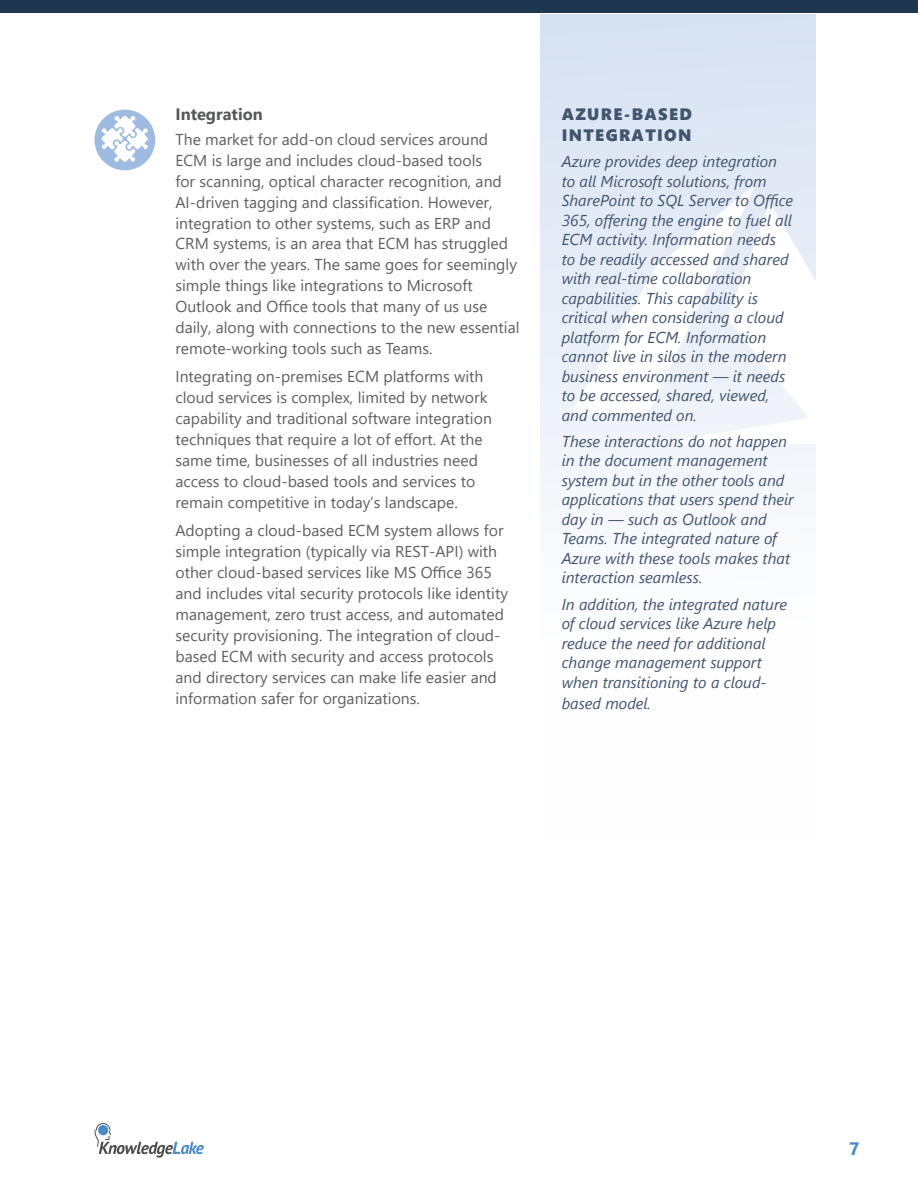
<style>
.page{position:relative;width:918px;height:1188px;background:#fff}
.page>*{position:absolute;margin:0;border:0;box-sizing:border-box;transform-origin:0 0}
.t1{font:700 18px "Segoe UI";color:#468ac9}
.t2{font:16.5px/21px "Segoe UI Black";letter-spacing:.08em;color:#41556f}
.t3{font:700 16.5px "Segoe UI";color:#57585a}
.t4{font:15.75px/21px "Segoe UI";color:#605e5e}
.t5{font:italic 15.75px/19.5px "Segoe UI";color:#41556f}
</style>
<div class="page">
<div style="left:0;top:0;width:918px;height:13px;background:#1e364f"></div>
<svg style="left:94px;top:1123px;width:110px;height:35px"></svg>
<div style="left:94px;top:110px;width:61px;height:60px;background:#a0bbe1;border-radius:50%"></div>
<svg style="left:101px;top:115px;width:47px;height:47px"></svg>
<div style="left:540px;top:14px;width:276px;height:830px;background:linear-gradient(to bottom,#d8e3f2,#fff)"></div>
<svg style="left:571px;top:184px;width:185px;height:231px"></svg>
<svg style="left:654px;top:202px;width:162px;height:242px"></svg>
<p class="t3" style="left:176px;top:99px;width:89px">Integration</p>
<p class="t4" style="left:176px;top:127px;width:346px">The market for add-on cloud services around ECM is large and includes cloud-based tools<br>for scanning, optical character recognition, and AI-driven tagging and classification. However, integration to other systems, such as ERP and CRM systems, is an area that ECM has struggled with over the years. The same goes for seemingly simple things like integrations to Microsoft Outlook and Office tools that many of us use daily, along with connections to the new essential remote-working tools such as Teams.</p>
<p class="t4" style="left:176px;top:365px;width:318px">Integrating on-premises ECM platforms with cloud services is complex, limited by network capability and traditional software integration techniques that require a lot of effort. At the same time, businesses of all industries need access to cloud-based tools and services to remain competitive in today’s landscape.</p>
<p class="t4" style="left:176px;top:518px;width:334px">Adopting a cloud-based ECM system allows for simple integration (typically via REST-API) with other cloud-based services like MS Office 365 and includes vital security protocols like identity management, zero trust access, and automated security provisioning. The integration of cloud&shy;based ECM with security and access protocols and directory services can make life easier and information safer for organizations.</p>
<p class="t2" style="left:562px;top:103px;width:132px">AZURE-BASED<br>INTEGRATION</p>
<p class="t5" style="left:562px;top:149px;width:233px">Azure provides deep integration to all Microsoft solutions, from<br>SharePoint to SQL Server to Office<br>365, offering the engine to fuel all<br>ECM activity. Information needs to be readily accessed and shared with real-time collaboration capabilities. This capability is critical when considering a cloud platform for ECM. Information cannot live in silos in the modern business environment — it needs to be accessed, shared, viewed, and commented on.</p>
<p class="t5" style="left:562px;top:429px;width:234px">These interactions do not happen in the document management system but in the other tools and applications that users spend their day in — such as Outlook and<br>Teams. The integrated nature of<br>Azure with these tools makes that interaction seamless.</p>
<p class="t5" style="left:562px;top:592px;width:227px">In addition, the integrated nature of cloud services like Azure help reduce the need for additional change management support when transitioning to a cloud-</p>
<p class="t5" style="left:562px;top:691px;width:91px">based model.</p>
<p class="t1" style="left:849px;top:1131px;width:12px">7</p>
</div>
